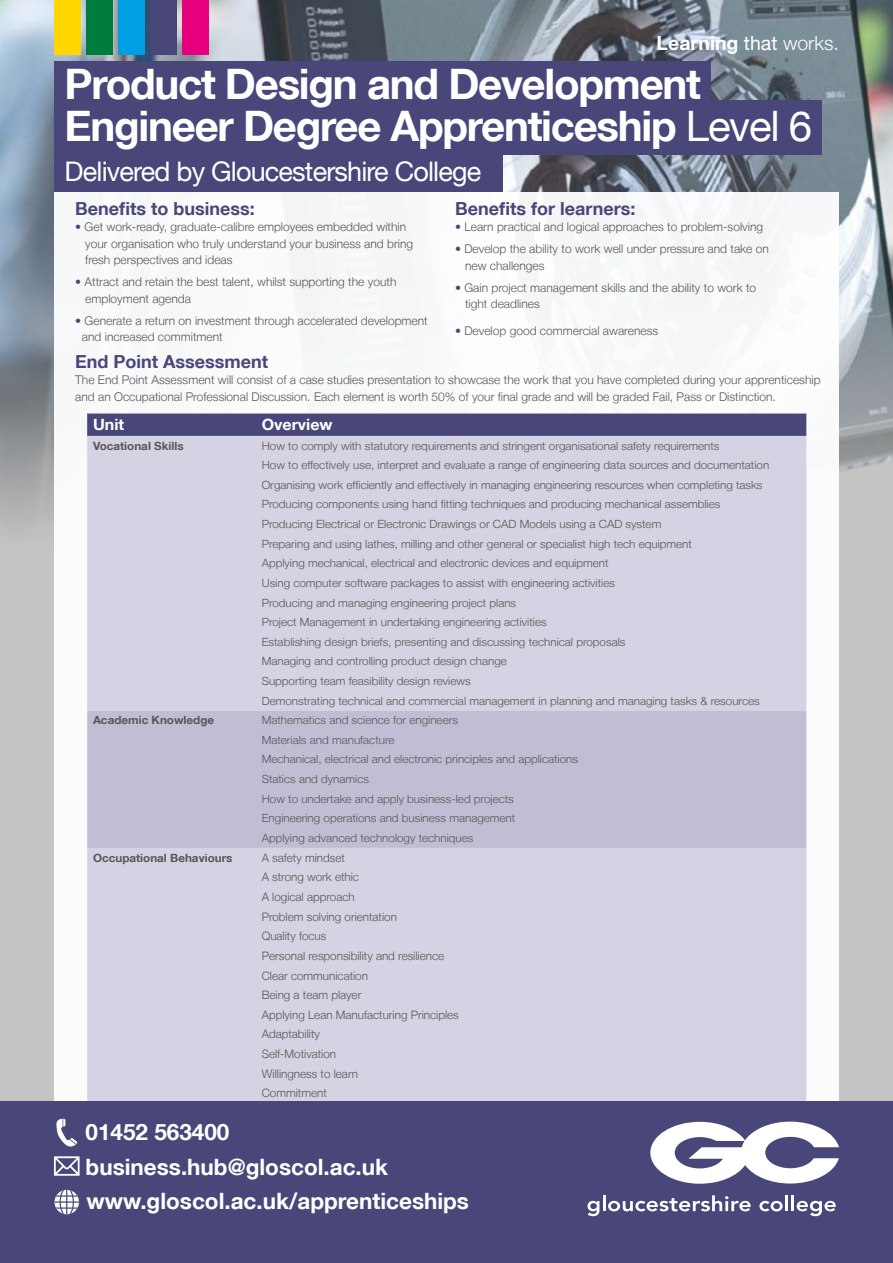
<style>
.page{position:relative;width:893px;height:1263px;background:#fff}
.page>*{position:absolute;margin:0;border:0;box-sizing:border-box;transform-origin:0 0}
.t1{font:700 42px/42px "Helvetica Neue LT";letter-spacing:-.03em;color:#fff}
.t2{font:27px "Helvetica Neue LT";letter-spacing:-.03em;color:#fff}
.t3{font:700 22.5px/34.5px "Helvetica Neue LT";color:#fff}
.t4{font:700 19.5px "Helvetica Neue LT";color:#fff}
.t5{font:700 18px "Helvetica Neue LT";color:#49477a}
.t6{font:700 15.6px "Helvetica Neue LT";color:#fff}
.t7{font:300 12px/16.5px "Helvetica Neue LT";color:#575756}
.t8{font:300 11.7px/19.6px "Helvetica Neue LT";color:#575756}
.t9{font:300 11.25px/19.6px "Helvetica Neue LT";color:#575756}
.t10{font:700 11.25px "Helvetica Neue LT";color:#575756}
.s1{font-weight:400}
.s2{font-weight:300}
.s3{color:#49477a}
</style>
<div class="page">
<div style="left:0;top:230px;width:893px;height:889px;background:#c4c4c4"></div>
<img style="left:0;top:0;width:893px;height:528px">
<div style="left:54px;top:192px;width:785px;height:927px;background:#fff"></div>
<svg style="left:87px;top:413px;width:719px;height:23px;background:#4e4c7d"></svg>
<div style="left:87px;top:436px;width:719px;height:665px;background:#d4d2e3"></div>
<div style="left:87px;top:710px;width:719px;height:138px;background:#c0bed5"></div>
<div style="left:0;top:1101px;width:893px;height:162px;background:#49477a"></div>
<svg style="left:650px;top:1121px;width:189px;height:63px"></svg>
<svg style="left:587px;top:1195px;width:164px;height:21px"></svg>
<svg style="left:759px;top:1201px;width:24px;height:10px"></svg>
<hr style="left:785px;top:1195px;width:3px;height:16px;background:#fff">
<hr style="left:791px;top:1195px;width:3px;height:16px;background:#fff">
<svg style="left:797px;top:1201px;width:39px;height:15px"></svg>
<svg style="left:55px;top:1190px;width:24px;height:24px"></svg>
<svg style="left:54px;top:1119px;width:26px;height:57px"></svg>
<div style="left:54px;top:0;width:26px;height:54px;background:#ffd600"></div>
<div style="left:86px;top:0;width:26px;height:54px;background:#007d3d"></div>
<div style="left:118px;top:0;width:26px;height:54px;background:#009fe3"></div>
<div style="left:150px;top:0;width:26px;height:54px;background:#49477a"></div>
<div style="left:182px;top:0;width:26px;height:54px;background:#e6007d"></div>
<div style="left:54px;top:100px;width:767px;height:55px;background:#49477a"></div>
<div style="left:54px;top:61px;width:657px;height:44px;background:#49477a"></div>
<div style="left:54px;top:151px;width:449px;height:41px;background:#49477a"></div>
<h3 class="t4" style="left:657px;top:31px;width:184px">Learning <span class="s1">that</span> <span class="s2">works.</span></h3>
<h1 class="t1" style="left:65px;top:62px;width:749px">Product Design and Development<br>Engineer Degree Apprenticeship <span class="s1">Level 6</span></h1>
<h2 class="t2" style="left:65px;top:155px;width:418px">Delivered by Gloucestershire College</h2>
<h3 class="t5" style="left:75px;top:197px;width:181px">Benefits to business:</h3>
<p class="t7" style="left:85px;top:219px;width:329px;text-indent:-10px"><span class="s3">•</span> Get work-ready, graduate-calibre employees embedded within your organisation who truly understand your business and bring fresh perspectives and ideas</p>
<p class="t7" style="left:85px;top:274px;width:313px;text-indent:-10px"><span class="s3">•</span> Attract and retain the best talent, whilst supporting the youth employment agenda</p>
<p class="t7" style="left:82px;top:312px;width:347px;text-indent:-7px"><span class="s3">•</span> Generate a return on investment through accelerated development and increased commitment</p>
<h3 class="t5" style="left:75px;top:350px;width:194px">End Point Assessment</h3>
<p class="t7" style="left:75px;top:372px;width:747px">The End Point Assessment will consist of a case studies presentation to showcase the work that you have completed during your apprenticeship and an Occupational Professional Discussion. Each element is worth 50% of your final grade and will be graded Fail, Pass or Distinction.</p>
<h3 class="t5" style="left:455px;top:197px;width:182px">Benefits for learners:</h3>
<p class="t7" style="left:455px;top:219px;width:310px"><span class="s3">•</span> Learn practical and logical approaches to problem-solving</p>
<p class="t7" style="left:465px;top:241px;width:305px;text-indent:-10px"><span class="s3">•</span> Develop the ability to work well under pressure and take on new challenges</p>
<p class="t7" style="left:465px;top:279px;width:293px;text-indent:-10px"><span class="s3">•</span> Gain project management skills and the ability to work to tight deadlines</p>
<p class="t7" style="left:455px;top:322px;width:205px"><span class="s3">•</span> Develop good commercial awareness</p>
<h3 class="t6" style="left:93px;top:415px;width:33px">Unit</h3>
<h3 class="t6" style="left:262px;top:415px;width:72px">Overview</h3>
<p class="t10" style="left:93px;top:439px;width:92px">Vocational Skills</p>
<p class="t9" style="left:262px;top:436px;width:509px">How to comply with statutory requirements and stringent organisational safety requirements<br>How to effectively use, interpret and evaluate a range of engineering data sources and documentation Organising work efficiently and effectively in managing engineering resources when completing tasks Producing components using hand fitting techniques and producing mechanical assemblies Producing Electrical or Electronic Drawings or CAD Models using a CAD system<br>Preparing and using lathes, milling and other general or specialist high tech equipment<br>Applying mechanical, electrical and electronic devices and equipment<br>Using computer software packages to assist with engineering activities<br>Producing and managing engineering project plans<br>Project Management in undertaking engineering activities<br>Establishing design briefs, presenting and discussing technical proposals<br>Managing and controlling product design change<br>Supporting team feasibility design reviews<br>Demonstrating technical and commercial management in planning and managing tasks &amp; resources</p>
<p class="t10" style="left:93px;top:713px;width:123px">Academic Knowledge</p>
<p class="t9" style="left:262px;top:710px;width:318px">Mathematics and science for engineers<br>Materials and manufacture<br>Mechanical, electrical and electronic principles and applications Statics and dynamics<br>How to undertake and apply business-led projects<br>Engineering operations and business management<br>Applying advanced technology techniques</p>
<p class="t10" style="left:93px;top:850px;width:141px">Occupational Behaviours</p>
<p class="t8" style="left:262px;top:848px;width:199px">A safety mindset<br>A strong work ethic<br>A logical approach<br>Problem solving orientation<br>Quality focus<br>Personal responsibility and resilience<br>Clear communication<br>Being a team player<br>Applying Lean Manufacturing Principles<br>Adaptability<br>Self-Motivation<br>Willingness to learn<br>Commitment</p>
<h3 class="t3" style="left:86px;top:1114px;width:385px">01452 563400 business.hub@gloscol.ac.uk www.gloscol.ac.uk/apprenticeships</h3>
</div>
